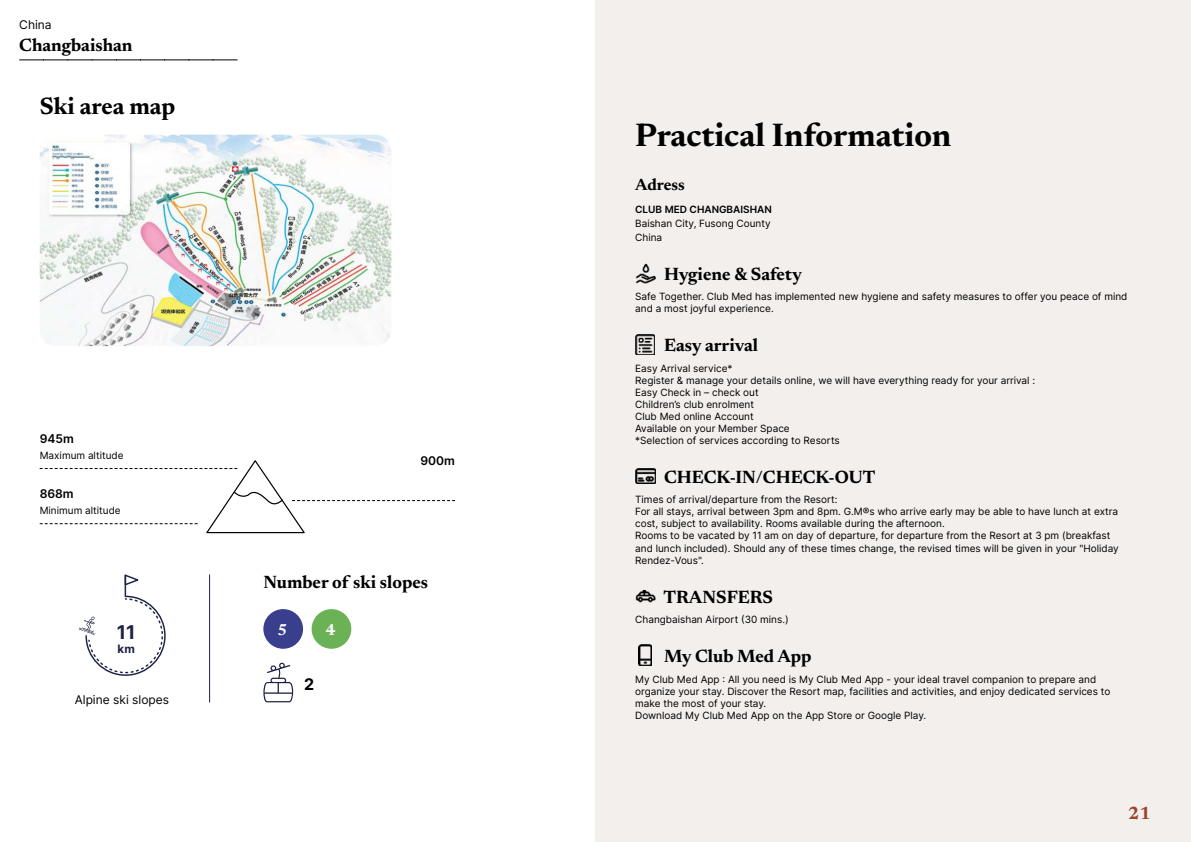
<style>
.page{position:relative;width:1191px;height:842px;background:#fff}
.page>*{position:absolute;margin:0;border:0;box-sizing:border-box;transform-origin:0 0}
.t1{font:700 33px "Newsreader 24 pt";color:#000}
.t2{font:700 24px "Newsreader 24 pt";color:#000}
.t3{font:700 19px "Inter";color:#1e2246}
.t4{font:700 18px "Newsreader 24 pt";color:#000}
.t5{font:700 18px "Newsreader 24 pt";color:#9d432c}
.t6{font:700 16.5px "Newsreader 24 pt";color:#000}
.t7{font:700 16px "Newsreader 24 pt";color:#fff}
.t8{font:700 16px "Inter";color:#000}
.t9{font:12px "Inter";color:#000}
.t10{font:600 12px "Inter";color:#000}
.t11{font:700 11.5px "Inter";color:#1e2246}
.t12{font:10px/12px "Inter";color:#000}
.t13{font:600 10px "Inter";color:#000}
</style>
<div class="page">
<div style="left:595px;top:0;width:596px;height:842px;background:#f3efec"></div>
<img style="left:40px;top:135px;width:351px;height:211px">
<svg style="left:20px;top:60px;width:217px;height:1px"></svg>
<svg style="left:40px;top:460px;width:415px;height:74px"></svg>
<div style="left:263px;top:609px;width:40px;height:40px;background:#393e8d;border-radius:50%"></div>
<div style="left:312px;top:609px;width:39px;height:40px;background:#6bb257;border-radius:50%"></div>
<svg style="left:79px;top:574px;width:86px;height:101px"></svg>
<svg style="left:263px;top:663px;width:30px;height:39px"></svg>
<hr style="left:209px;top:575px;width:1px;height:127px;background:#1e2246">
<img style="left:635px;top:263px;width:20px;height:20px">
<img style="left:636px;top:334px;width:18px;height:20px">
<img style="left:635px;top:468px;width:20px;height:15px">
<img style="left:635px;top:589px;width:20px;height:14px">
<img style="left:638px;top:644px;width:14px;height:21px">
<p class="t9" style="left:19px;top:17px;width:34px">China</p>
<h3 class="t4" style="left:19px;top:37px;width:115px">Changbaishan</h3>
<h2 class="t2" style="left:40px;top:96px;width:137px">Ski area map</h2>
<p class="t10" style="left:40px;top:431px;width:36px">945m</p>
<p class="t12" style="left:40px;top:449px;width:85px">Maximum altitude</p>
<p class="t10" style="left:40px;top:486px;width:36px">868m</p>
<p class="t12" style="left:40px;top:504px;width:82px">Minimum altitude</p>
<p class="t10" style="left:420px;top:453px;width:36px">900m</p>
<h3 class="t4" style="left:263px;top:574px;width:166px">Number of ski slopes</h3>
<h3 class="t3" style="left:117px;top:620px;width:20px">11</h3>
<h3 class="t7" style="left:277px;top:623px;width:11px">5</h3>
<h3 class="t7" style="left:326px;top:623px;width:11px">4</h3>
<p class="t11" style="left:117px;top:642px;width:19px">km</p>
<p class="t9" style="left:75px;top:691px;width:96px">Alpine ski slopes</p>
<h3 class="t8" style="left:304px;top:675px;width:12px">2</h3>
<h1 class="t1" style="left:635px;top:121px;width:318px">Practical Information</h1>
<h3 class="t6" style="left:635px;top:178px;width:51px">Adress</h3>
<p class="t13" style="left:635px;top:203px;width:138px">CLUB MED CHANGBAISHAN</p>
<p class="t12" style="left:635px;top:216px;width:137px;line-height:14px">Baishan City, Fusong County<br>China</p>
<h3 class="t4" style="left:664px;top:267px;width:139px">Hygiene &amp; Safety</h3>
<p class="t12" style="left:635px;top:291px;width:494px">Safe Together. Club Med has implemented new hygiene and safety measures to offer you peace of mind and a most joyful experience.</p>
<h3 class="t4" style="left:664px;top:338px;width:95px">Easy arrival</h3>
<p class="t12" style="left:635px;top:362px;width:401px">Easy Arrival service*<br>Register &amp; manage your details online, we will have everything ready for your arrival :<br>Easy Check in – check out<br>Children’s club enrolment<br>Club Med online Account<br>Available on your Member Space<br>*Selection of services according to Resorts</p>
<h3 class="t4" style="left:664px;top:470px;width:213px">CHECK-IN/CHECK-OUT</h3>
<p class="t12" style="left:635px;top:494px;width:485px">Times of arrival/departure from the Resort:<br>For all stays, arrival between 3pm and 8pm. G.M®s who arrive early may be able to have lunch at extra cost, subject to availability. Rooms available during the afternoon.<br>Rooms to be vacated by 11 am on day of departure, for departure from the Resort at 3 pm (breakfast and lunch included). Should any of these times change, the revised times will be given in your "Holiday Rendez-Vous".</p>
<h3 class="t4" style="left:663px;top:589px;width:111px">TRANSFERS</h3>
<p class="t12" style="left:635px;top:613px;width:155px">Changbaishan Airport (30 mins.)</p>
<h3 class="t4" style="left:664px;top:649px;width:149px">My Club Med App</h3>
<p class="t12" style="left:635px;top:673px;width:477px">My Club Med App : All you need is My Club Med App - your ideal travel companion to prepare and organize your stay. Discover the Resort map, facilities and activities, and enjoy dedicated services to make the most of your stay.<br>Download My Club Med App on the App Store or Google Play.</p>
<h3 class="t5" style="left:1128px;top:806px;width:24px">21</h3>
</div>
